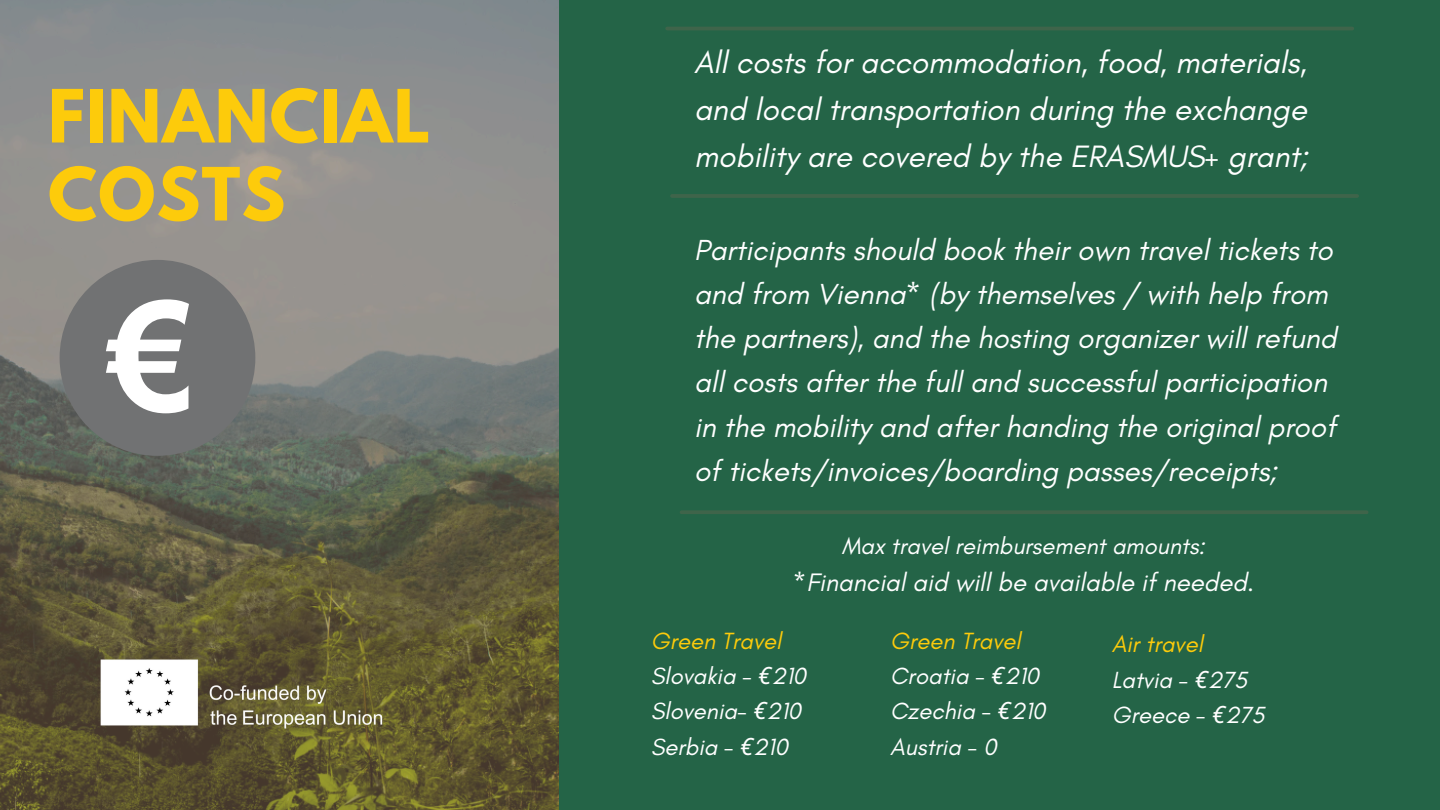
<style>
.page{position:relative;width:1440px;height:810px;background:#246447}
.page>*{position:absolute;margin:0;border:0;box-sizing:border-box;transform-origin:0 0}
.t1{font:700 65px/78px "League Spartan";letter-spacing:.02em;color:#fdcb0b}
.t2{font:italic 31.5px/47.2px "Glacial Indifference";color:#fff;text-align:justify}
.t3{font:italic 29.6px/44.2px "Glacial Indifference";color:#fff}
.t4{font:italic 25.8px "Glacial Indifference";color:#fff}
.t5{font:italic 23.8px "Glacial Indifference";color:#fff}
.t6{font:italic 23.8px "Glacial Indifference";color:#fdcb0b}
.s1{font-family:"Noto Sans"}
</style>
<div class="page">
<img style="left:0;top:0;width:559px;height:810px">
<div style="left:60px;top:260px;width:195px;height:196px;background:#717273;border-radius:50%"></div>
<svg style="left:106px;top:299px;width:83px;height:114px"></svg>
<hr style="left:682px;top:510px;width:685px;height:4px;background:#3f644a">
<hr style="left:667px;top:27px;width:685px;height:3px;background:#806753">
<hr style="left:672px;top:194px;width:685px;height:4px;background:#3d644a">
<img style="left:76px;top:638px;width:333px;height:111px">
<h2 class="t1" style="left:48px;top:86px;width:384px">FINANCIAL<br>COSTS</h2>
<p class="t2" style="left:694px;top:38px;width:616px">All costs for accommodation, food, materials, and local transportation during the exchange mobility are covered by the ERASMUS+ grant;</p>
<h1 class="t3" style="left:694px;top:227px;width:644px">Participants should book their own travel tickets to and from Vienna* (by themselves / with help from the partners), and the hosting organizer will refund all costs after the full and successful participation in the mobility and after handing the original proof of tickets/invoices/boarding passes/receipts;</h1>
<p class="t5" style="left:842px;top:531px;width:365px">Max travel reimbursement amounts:</p>
<p class="t4" style="left:793px;top:567px;width:463px">*Financial aid will be available if needed.</p>
<p class="t6" style="left:651px;top:626px;width:132px">Green Travel</p>
<p class="t5" style="left:651px;top:661px;width:157px">Slovakia - <span class="s1">€</span>210</p>
<p class="t5" style="left:651px;top:697px;width:152px">Slovenia- <span class="s1">€</span>210</p>
<p class="t5" style="left:651px;top:732px;width:139px">Serbia - <span class="s1">€</span>210</p>
<p class="t6" style="left:890px;top:626px;width:132px">Green Travel</p>
<p class="t5" style="left:890px;top:661px;width:150px">Croatia - <span class="s1">€</span>210</p>
<p class="t5" style="left:890px;top:697px;width:157px">Czechia - <span class="s1">€</span>210</p>
<p class="t5" style="left:890px;top:732px;width:108px">Austria - 0</p>
<h2 class="t6" style="left:1112px;top:630px;width:93px">Air travel</h2>
<p class="t5" style="left:1112px;top:665px;width:137px">Latvia - <span class="s1">€</span>275</p>
<p class="t5" style="left:1112px;top:700px;width:154px">Greece - <span class="s1">€</span>275</p>
</div>
